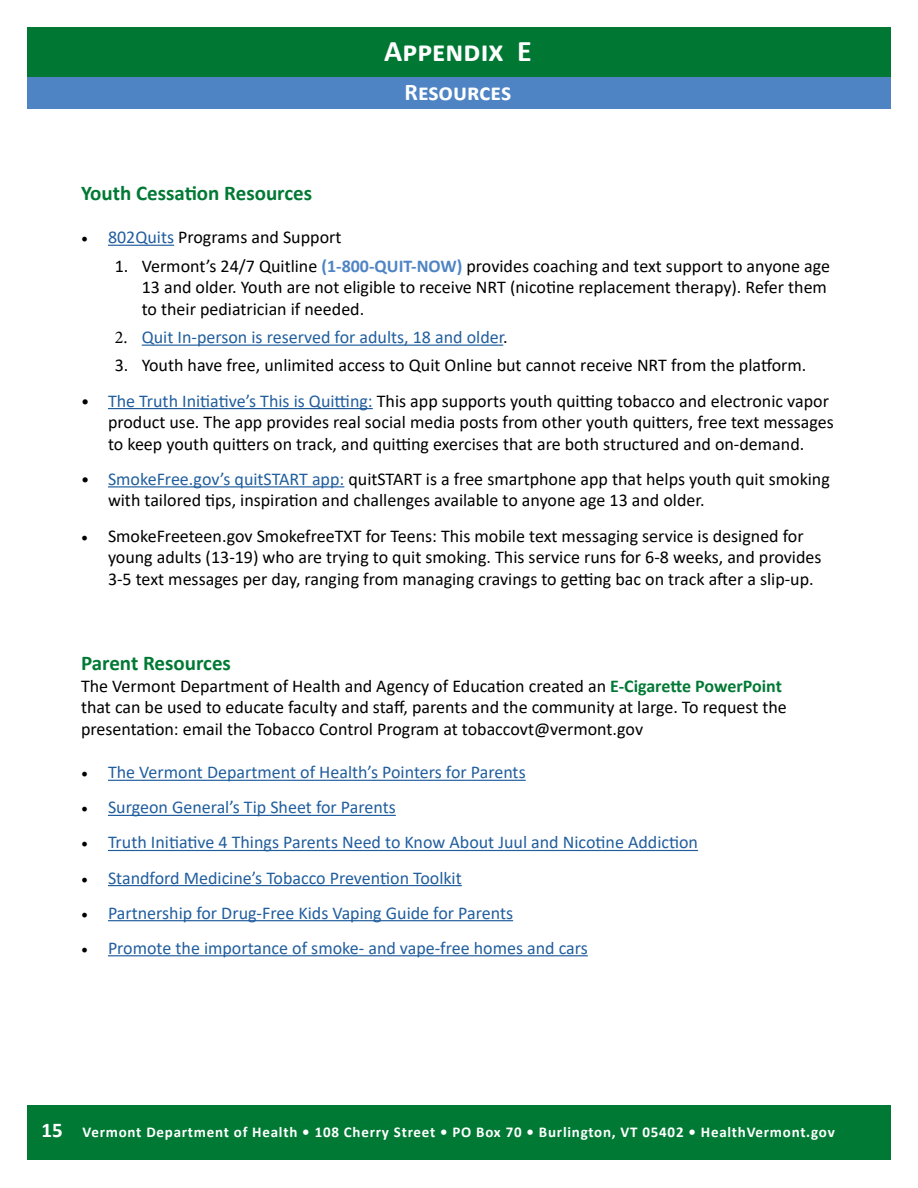
<style>
.page{position:relative;width:918px;height:1188px;background:#fff}
.page>*{position:absolute;margin:0;border:0;box-sizing:border-box;transform-origin:0 0}
.t1{font:700 30px "Calibri";color:#fff}
.t2{font:700 24px "Calibri";letter-spacing:-.005em;color:#fff}
.t3{font:700 21px "Calibri";color:#007934}
.t4{font:700 21px "Calibri";color:#fff}
.t5{font:18px/21.6px "Calibri";color:#000}
.t6{font:18px "Calibri";color:#215e9e}
.t7{font:700 15px "Calibri";letter-spacing:.05em;color:#fff}
.s1{font-family:"Minion Pro"}
.s2{color:#215e9e}
.s3{font-weight:700;color:#4f84c4}
.s4{font-family:"Minion Pro";color:#000}
.s5{color:#000}
.s6{font-size:16.5px}
.s7{font-weight:700;color:#007934}
</style>
<div class="page">
<div style="left:27px;top:1106px;width:863px;height:54px;background:#007934"></div>
<hr style="left:108px;top:245px;width:66px;height:1px;background:#215e9e">
<hr style="left:142px;top:345px;width:361px;height:1px;background:#215e9e">
<hr style="left:108px;top:408px;width:265px;height:1px;background:#215e9e">
<hr style="left:108px;top:486px;width:236px;height:1px;background:#215e9e">
<hr style="left:108px;top:780px;width:418px;height:1px;background:#215e9e">
<hr style="left:108px;top:815px;width:288px;height:1px;background:#215e9e">
<hr style="left:108px;top:850px;width:590px;height:1px;background:#215e9e">
<hr style="left:108px;top:885px;width:354px;height:1px;background:#215e9e">
<hr style="left:108px;top:920px;width:405px;height:1px;background:#215e9e">
<hr style="left:108px;top:955px;width:480px;height:1px;background:#215e9e">
<div style="left:27px;top:37px;width:863px;height:72px;background:#4f84c4"></div>
<div style="left:27px;top:27px;width:863px;height:49px;background:#007833"></div>
<h1 class="t1" style="left:384px;top:30px;width:149px">Appendix E</h1>
<h2 class="t2" style="left:404px;top:75px;width:108px">Resources</h2>
<p class="t3" style="left:81px;top:178px;width:233px">Youth Cessation Resources</p>
<p class="t5" style="left:81px;top:227px;width:262px"><span class="s1">•</span> <span class="s2">802Quits</span> Programs and Support</p>
<p class="t5" style="left:142px;top:256px;width:690px;text-indent:-27px">1. Vermont’s 24/7 Quitline <span class="s3">(1-800-QUIT-NOW)</span> provides coaching and text support to anyone age<br>13 and older. Youth are not eligible to receive NRT (nicotine replacement therapy). Refer them to their pediatrician if needed.</p>
<p class="t6" style="left:115px;top:325px;width:395px"><span class="s4">2.</span> Quit In-person is reserved for adults, 18 and older<span class="s5">.</span></p>
<p class="t5" style="left:115px;top:355px;width:693px">3. Youth have free, unlimited access to Quit Online but cannot receive NRT from the platform.</p>
<p class="t5" style="left:108px;top:391px;width:727px;text-indent:-27px"><span class="s6">•</span> <span class="s2">The Truth Initiative’s This is Quitting:</span> This app supports youth quitting tobacco and electronic vapor product use. The app provides real social media posts from other youth quitters, free text messages to keep youth quitters on track, and quitting exercises that are both structured and on-demand.</p>
<p class="t5" style="left:108px;top:469px;width:723px;text-indent:-27px"><span class="s6">•</span> <span class="s2">SmokeFree.gov’s quitSTART app:</span> quitSTART is a free smartphone app that helps youth quit smoking with tailored tips, inspiration and challenges available to anyone age 13 and older.</p>
<p class="t5" style="left:108px;top:526px;width:715px;text-indent:-27px"><span class="s1">•</span> SmokeFreeteen.gov SmokefreeTXT for Teens: This mobile text messaging service is designed for young adults (13-19) who are trying to quit smoking. This service runs for 6-8 weeks, and provides<br>3-5 text messages per day, ranging from managing cravings to getting bac on track after a slip-up.</p>
<p class="t3" style="left:81px;top:648px;width:151px">Parent Resources</p>
<p class="t5" style="left:81px;top:676px;width:707px">The Vermont Department of Health and Agency of Education created an <span class="s7">E-Cigarette PowerPoint </span>that can be used to educate faculty and staff, parents and the community at large. To request the presentation: email the Tobacco Control Program at tobaccovt@vermont.gov</p>
<p class="t6" style="left:81px;top:760px;width:446px"><span class="s4">•</span> The Vermont Department of Health’s Pointers for Parents</p>
<p class="t6" style="left:81px;top:795px;width:316px"><span class="s4">•</span> Surgeon General’s Tip Sheet for Parents</p>
<p class="t6" style="left:81px;top:830px;width:619px"><span class="s4">•</span> Truth Initiative 4 Things Parents Need to Know About Juul and Nicotine Addiction</p>
<p class="t6" style="left:81px;top:865px;width:382px"><span class="s4">•</span> Standford Medicine’s Tobacco Prevention Toolkit</p>
<p class="t6" style="left:81px;top:900px;width:434px"><span class="s4">•</span> Partnership for Drug-Free Kids Vaping Guide for Parents</p>
<p class="t6" style="left:81px;top:935px;width:508px"><span class="s4">•</span> Promote the importance of smoke- and vape-free homes and cars</p>
<p class="t4" style="left:42px;top:1115px;width:23px">15</p>
<p class="t7" style="left:83px;top:1122px;width:754px">Vermont Department of Health • 108 Cherry Street • PO Box 70 • Burlington, VT 05402 • HealthVermont.gov</p>
</div>
